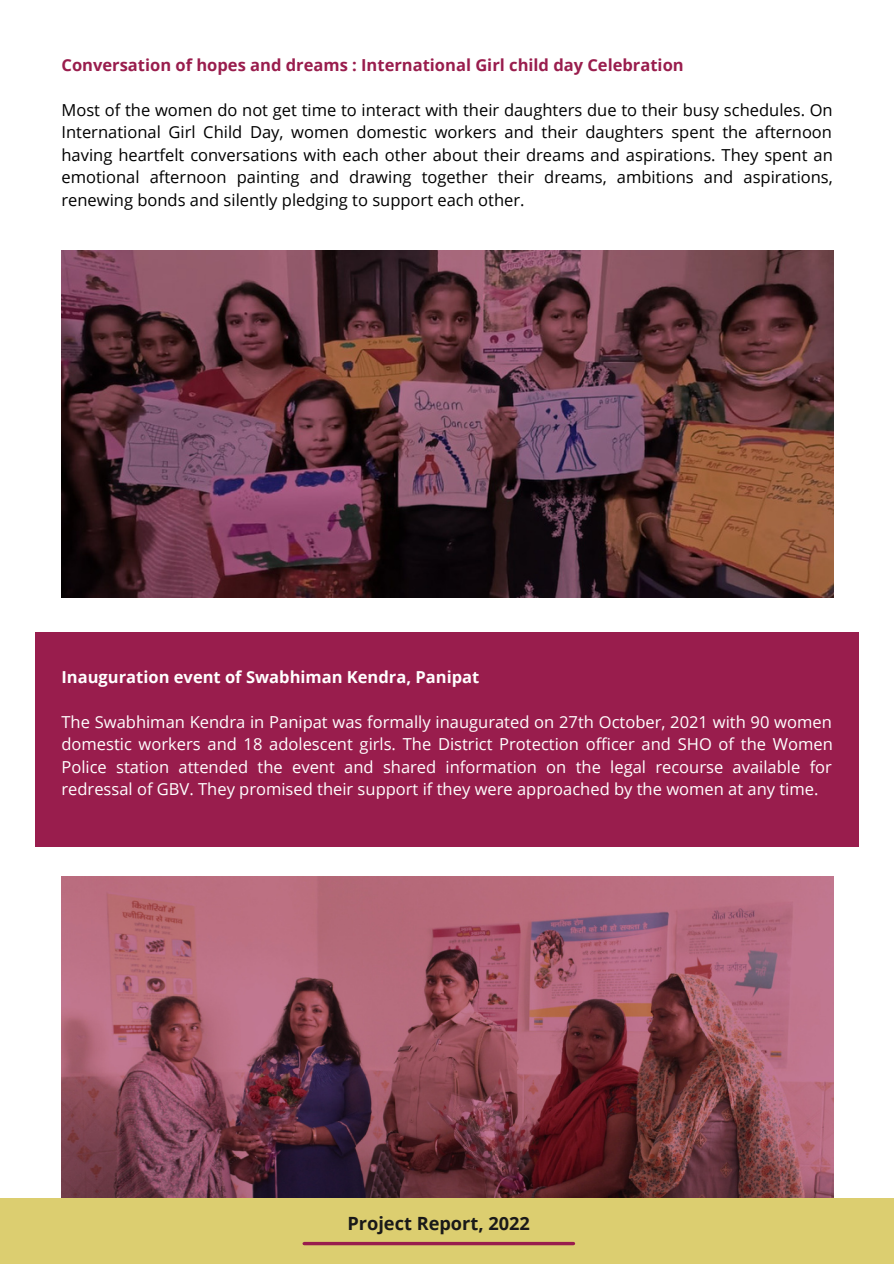
<style>
.page{position:relative;width:894px;height:1264px;background:#fff}
.page>*{position:absolute;margin:0;border:0;box-sizing:border-box;transform-origin:0 0}
.t1{font:700 18.15px "Open Sans";color:#191919}
.t2{font:16.5px/22.5px "Open Sans";color:#000;text-align:justify}
.t3{font:16.5px/22.5px "Open Sans";color:#fff;text-align:justify}
.t4{font:700 16.5px "Open Sans";color:#991d4d}
.t5{font:700 16.5px "Open Sans";color:#fff}
</style>
<div class="page">
<img style="left:61px;top:251px;width:772px;height:347px">
<div style="left:35px;top:632px;width:823px;height:214px;background:#991d4d"></div>
<img style="left:61px;top:876px;width:772px;height:322px">
<div style="left:0;top:1198px;width:893px;height:65px;background:#dcce70"></div>
<svg style="left:304px;top:1241px;width:269px;height:4px"></svg>
<p class="t4" style="left:61px;top:53px;width:623px">Conversation of hopes and dreams : International Girl child day Celebration</p>
<p class="t2" style="left:61px;top:98px;width:772px">Most of the women do not get time to interact with their daughters due to their busy schedules. On International Girl Child Day, women domestic workers and their daughters spent the afternoon having heartfelt conversations with each other about their dreams and aspirations. They spent an emotional afternoon painting and drawing together their dreams, ambitions and aspirations, renewing bonds and silently pledging to support each other.</p>
<p class="t5" style="left:61px;top:665px;width:419px">Inauguration event of Swabhiman Kendra, Panipat</p>
<p class="t3" style="left:61px;top:710px;width:772px">The Swabhiman Kendra in Panipat was formally inaugurated on 27th October, 2021 with 90 women domestic workers and 18 adolescent girls. The District Protection officer and SHO of the Women Police station attended the event and shared information on the legal recourse available for redressal of GBV. They promised their support if they were approached by the women at any time.</p>
<p class="t1" style="left:347px;top:1210px;width:184px">Project Report, 2022</p>
</div>
